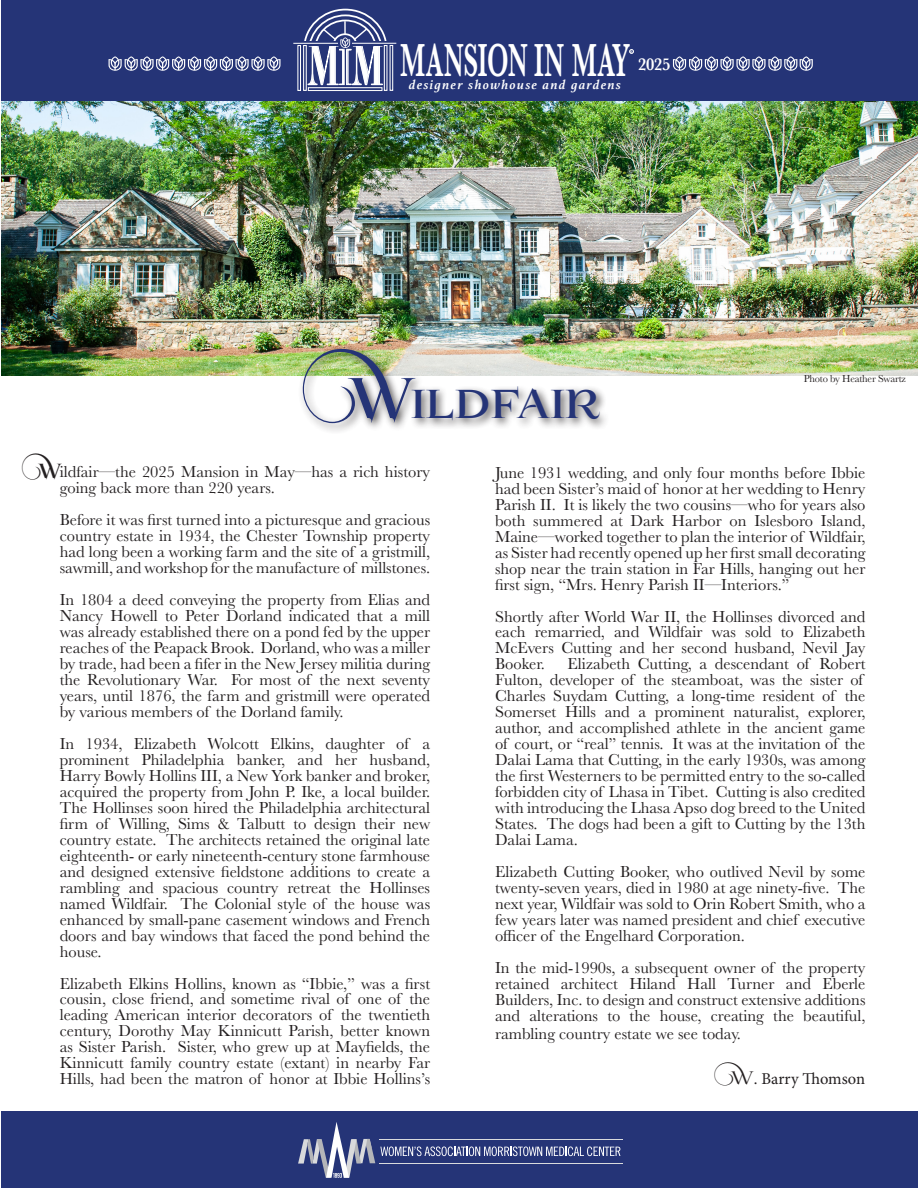
<style>
.page{position:relative;width:918px;height:1188px;background:#fff}
.page>*{position:absolute;margin:0;border:0;box-sizing:border-box;transform-origin:0 0}
.t1{font:600 48.15px "Baskerville";letter-spacing:-.02em;color:#fff;scale:.54 1}
.t2{font:900 46.95px "Prida 01";color:#253477;scale:.88 1}
.t3{font:900 23.7px "Prida 01";color:#231f20;scale:.88 1}
.t4{font:600 17.85px "Baskerville";color:#fff;scale:.93 1}
.t5{font:16.5px/15.9px "Baskerville";color:#231f20;text-align:justify}
.t6{font:16.5px "Minion Pro";color:#231f20}
.t7{font:italic 700 13.65px "Athelas";letter-spacing:.1em;color:#fff}
.t8{font:10.5px "Baskerville";letter-spacing:-.02em;color:#231f20}
.t9{font:600 3.75px "Baskerville";color:#fff}
.s1{font-family:"Operetta 18";font-size:56.25px}
.s2{font-family:"Operetta 18";font-size:50.4px}
.s3{font-size:67.05px}
.s4{font-family:"Prida 01";font-size:21px}
</style>
<div class="page">
<img style="left:2px;top:100px;width:916px;height:275px">
<div style="left:2px;top:1111px;width:916px;height:77px;background:#253477"></div>
<div style="left:298px;top:344px;width:313px;height:91px;background:#231f20;opacity:.8"></div>
<div style="left:2px;top:0;width:916px;height:100px;background:#253477"></div>
<svg style="left:304px;top:10px;width:82px;height:78px"></svg>
<div style="left:295px;top:45px;width:100px;height:47px;background:#253477"></div>
<svg style="left:293px;top:41px;width:104px;height:4px"></svg>
<hr style="left:293px;top:43px;width:103px;height:1px;background:#fff">
<div style="left:303px;top:45px;width:4px;height:46px;border:1px solid #fff"></div>
<div style="left:297px;top:45px;width:4px;height:46px;border:1px solid #fff"></div>
<div style="left:308px;top:87px;width:74px;height:4px;border:1px solid #fff"></div>
<div style="left:390px;top:45px;width:3px;height:46px;border:1px solid #fff"></div>
<div style="left:384px;top:45px;width:3px;height:46px;border:1px solid #fff"></div>
<svg style="left:322px;top:21px;width:47px;height:27px"></svg>
<svg style="left:109px;top:56px;width:172px;height:15px"></svg>
<svg style="left:629px;top:49px;width:5px;height:5px"></svg>
<svg style="left:673px;top:56px;width:140px;height:15px"></svg>
<hr style="left:379px;top:1139px;width:244px;height:1px;background:#d9dadc">
<hr style="left:379px;top:1163px;width:244px;height:1px;background:#d9dadc">
<svg style="left:298px;top:1122px;width:322px;height:56px"></svg>
<p class="t1" style="left:307px;top:27px;width:599px"><span class="s1">M M</span><span class="s2">I</span> MANSION IN MAY</p>
<p class="t9" style="left:630px;top:49px;width:4px">R</p>
<p class="t4" style="left:638px;top:51px;width:36px">2025</p>
<p class="t7" style="left:409px;top:74px;width:214px">designer showhouse and gardens</p>
<p class="t2" style="left:302px;top:375px;width:341px"><span class="s3">W</span>ildfair</p>
<p class="t8" style="left:804px;top:372px;width:104px">Photo by Heather Swartz</p>
<p class="t3" style="left:22px;top:456px;width:47px">W</p>
<p class="t5" style="left:60px;top:464px;width:372px">ildfair—the 2025 Mansion in May—has a rich history going back more than 220 years.</p>
<p class="t5" style="left:60px;top:512px;width:372px">Before it was first turned into a picturesque and gracious country estate in 1934, the Chester Township property had long been a working farm and the site of a gristmill, sawmill, and workshop for the manufacture of millstones.</p>
<p class="t5" style="left:60px;top:592px;width:372px">In 1804 a deed conveying the property from Elias and Nancy Howell to Peter Dorland indicated that a mill was already established there on a pond fed by the upper reaches of the Peapack Brook. Dorland, who was a miller by trade, had been a fifer in the New Jersey militia during the Revolutionary War. For most of the next seventy years, until 1876, the farm and gristmill were operated by various members of the Dorland family.</p>
<p class="t5" style="left:60px;top:736px;width:372px">In 1934, Elizabeth Wolcott Elkins, daughter of a prominent Philadelphia banker, and her husband, Harry Bowly Hollins III, a New York banker and broker, acquired the property from John P. Ike, a local builder.<br>The Hollinses soon hired the Philadelphia architectural firm of Willing, Sims &amp; Talbutt to design their new country estate. The architects retained the original late eighteenth- or early nineteenth-century stone farmhouse and designed extensive fieldstone additions to create a rambling and spacious country retreat the Hollinses named Wildfair. The Colonial style of the house was enhanced by small-pane casement windows and French doors and bay windows that faced the pond behind the house.</p>
<p class="t5" style="left:60px;top:975px;width:372px">Elizabeth Elkins Hollins, known as “Ibbie,” was a first cousin, close friend, and sometime rival of one of the leading American interior decorators of the twentieth century, Dorothy May Kinnicutt Parish, better known as Sister Parish. Sister, who grew up at Mayfields, the Kinnicutt family country estate (extant) in nearby Far Hills, had been the matron of honor at Ibbie Hollins’s</p>
<p class="t5" style="left:495px;top:465px;width:372px">June 1931 wedding, and only four months before Ibbie had been Sister’s maid of honor at her wedding to Henry Parish II. It is likely the two cousins—who for years also both summered at Dark Harbor on Islesboro Island, Maine—worked together to plan the interior of Wildfair, as Sister had recently opened up her first small decorating shop near the train station in Far Hills, hanging out her first sign, “Mrs. Henry Parish II—Interiors.”</p>
<p class="t5" style="left:495px;top:608px;width:372px">Shortly after World War II, the Hollinses divorced and each remarried, and Wildfair was sold to Elizabeth McEvers Cutting and her second husband, Nevil Jay Booker.</p>
<p class="t5" style="left:495px;top:656px;width:372px;text-align:left;text-indent:73px">Elizabeth Cutting, a descendant of Robert Fulton, developer of the steamboat, was the sister of Charles Suydam Cutting, a long-time resident of the Somerset Hills and a prominent naturalist, explorer, author, and accomplished athlete in the ancient game of court, or “real” tennis. It was at the invitation of the Dalai Lama that Cutting, in the early 1930s, was among the first Westerners to be permitted entry to the so-called forbidden city of Lhasa in Tibet. Cutting is also credited with introducing the Lhasa Apso dog breed to the United States. The dogs had been a gift to Cutting by the 13th Dalai Lama.</p>
<p class="t5" style="left:495px;top:864px;width:372px">Elizabeth Cutting Booker, who outlived Nevil by some twenty-seven years, died in 1980 at age ninety-five. The next year, Wildfair was sold to Orin Robert Smith, who a few years later was named president and chief executive officer of the Engelhard Corporation.</p>
<p class="t5" style="left:495px;top:960px;width:372px">In the mid-1990s, a subsequent owner of the property retained architect Hiland Hall Turner and Eberle Builders, Inc. to design and construct extensive additions and alterations to the house, creating the beautiful,</p>
<p class="t5" style="left:495px;top:1026px;width:247px">rambling country estate we see today.</p>
<p class="t6" style="left:714px;top:1068px;width:153px"><span class="s4">W</span>. Barry Thomson</p>
</div>
